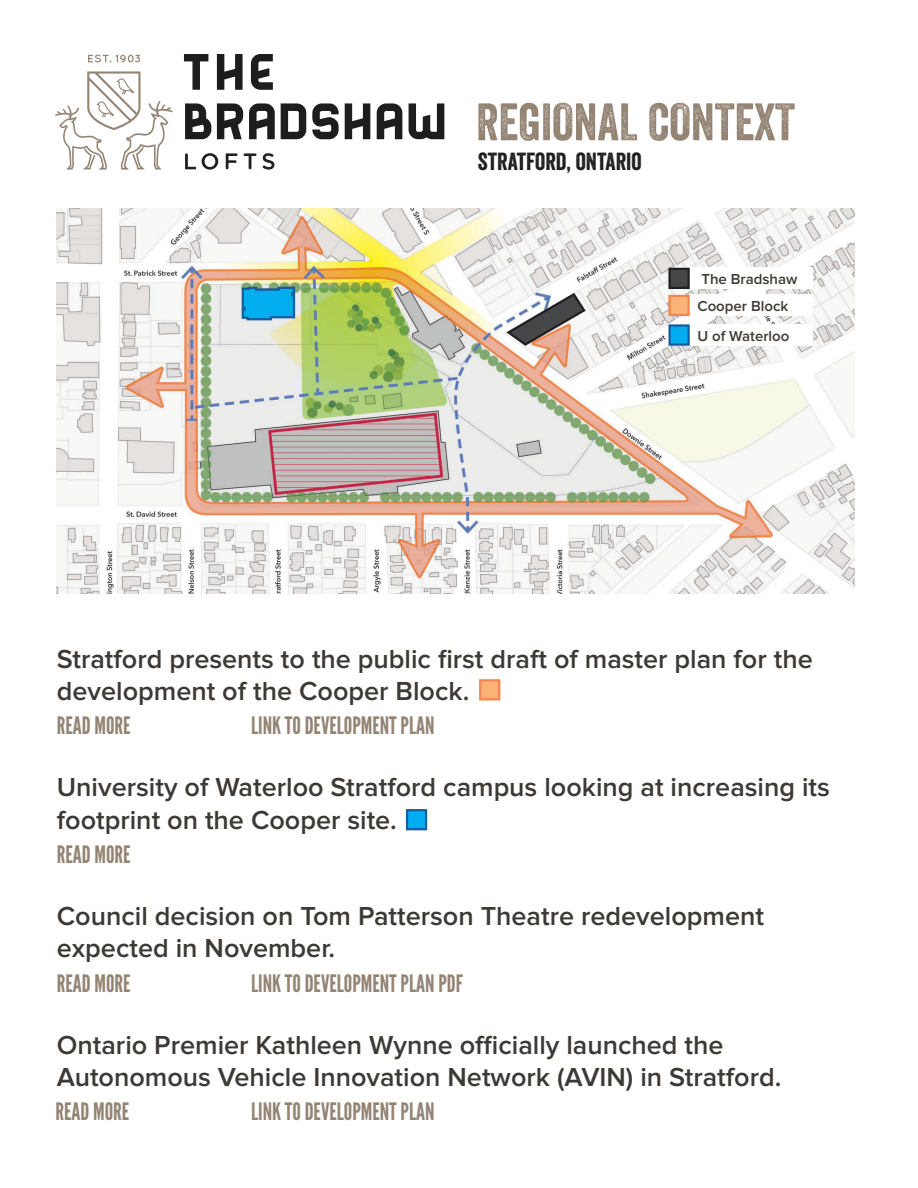
<style>
.page{position:relative;width:918px;height:1188px;background:#fff}
.page>*{position:absolute;margin:0;border:0;box-sizing:border-box;transform-origin:0 0}
.t1{font:51px "Veneer";color:#948474}
.t2{font:600 27px/32.4px "Proxima Nova";color:#3d3934}
.t3{font:24px "League Gothic";color:#948474}
.t4{font:24px "Veneer";color:#1c1d1c}
.t5{font:600 15px/27px "Proxima Nova";color:#3d3934}
</style>
<div class="page">
<svg style="left:185px;top:153px;width:11px;height:16px"></svg>
<svg style="left:202px;top:153px;width:16px;height:17px"></svg>
<svg style="left:226px;top:153px;width:12px;height:16px"></svg>
<svg style="left:244px;top:153px;width:12px;height:16px"></svg>
<svg style="left:263px;top:153px;width:11px;height:17px"></svg>
<svg style="left:185px;top:103px;width:26px;height:36px"></svg>
<svg style="left:217px;top:103px;width:26px;height:36px"></svg>
<svg style="left:249px;top:103px;width:26px;height:36px"></svg>
<svg style="left:281px;top:103px;width:25px;height:36px"></svg>
<svg style="left:312px;top:103px;width:27px;height:36px"></svg>
<svg style="left:345px;top:103px;width:25px;height:36px"></svg>
<svg style="left:377px;top:103px;width:25px;height:36px"></svg>
<svg style="left:409px;top:103px;width:35px;height:36px"></svg>
<svg style="left:184px;top:54px;width:24px;height:36px"></svg>
<svg style="left:217px;top:54px;width:26px;height:36px"></svg>
<svg style="left:251px;top:54px;width:22px;height:36px"></svg>
<svg style="left:55px;top:71px;width:118px;height:99px"></svg>
<svg style="left:88px;top:55px;width:52px;height:7px"></svg>
<img style="left:56px;top:208px;width:799px;height:386px">
<div style="left:690px;top:268px;width:123px;height:21px;background:#fff"></div>
<div style="left:690px;top:295px;width:123px;height:21px;background:#fff"></div>
<div style="left:690px;top:324px;width:123px;height:21px;background:#fff"></div>
<svg style="left:241px;top:286px;width:55px;height:35px"></svg>
<svg style="left:505px;top:291px;width:82px;height:56px"></svg>
<div style="left:668px;top:295px;width:22px;height:21px;background:#fab277;border:2px solid #f58551"></div>
<div style="left:479px;top:679px;width:21px;height:21px;background:#fab277;border:2px solid #f58551"></div>
<div style="left:668px;top:324px;width:22px;height:22px;background:#00aeef;border:2px solid #175d9e"></div>
<div style="left:406px;top:809px;width:21px;height:21px;background:#00aeef;border:2px solid #175d9e"></div>
<div style="left:670px;top:269px;width:19px;height:19px;background:#464748"></div>
<div style="left:668px;top:268px;width:22px;height:21px;border:2px solid #231f20"></div>
<h1 class="t1" style="left:476px;top:91px;width:320px">REGIONAL CONTEXT</h1>
<p class="t4" style="left:478px;top:147px;width:165px">STRATFORD, ONTARIO</p>
<p class="t5" style="left:697px;top:266px;width:101px">The Bradshaw<br>Cooper Block</p>
<p class="t5" style="left:697px;top:323px;width:93px">U of Waterloo</p>
<p class="t2" style="left:57px;top:644px;width:757px">Stratford presents to the public first draft of master plan for the development of the Cooper Block.</p>
<p class="t3" style="left:57px;top:712px;width:75px">READ MORE</p>
<p class="t3" style="left:251px;top:712px;width:185px">LINK TO DEVELOPMENT PLAN</p>
<p class="t2" style="left:57px;top:772px;width:775px">University of Waterloo Stratford campus looking at increasing its footprint on the Cooper site.</p>
<p class="t3" style="left:57px;top:841px;width:75px">READ MORE</p>
<p class="t2" style="left:57px;top:901px;width:709px">Council decision on Tom Patterson Theatre redevelopment expected in November.</p>
<p class="t3" style="left:57px;top:969px;width:75px">READ MORE</p>
<p class="t3" style="left:251px;top:969px;width:213px">LINK TO DEVELOPMENT PLAN PDF</p>
<p class="t2" style="left:57px;top:1030px;width:726px">Ontario Premier Kathleen Wynne officially launched the<br>Autonomous Vehicle Innovation Network (AVIN) in Stratford.</p>
<p class="t3" style="left:55px;top:1098px;width:75px">READ MORE</p>
<p class="t3" style="left:251px;top:1098px;width:185px">LINK TO DEVELOPMENT PLAN</p>
</div>
